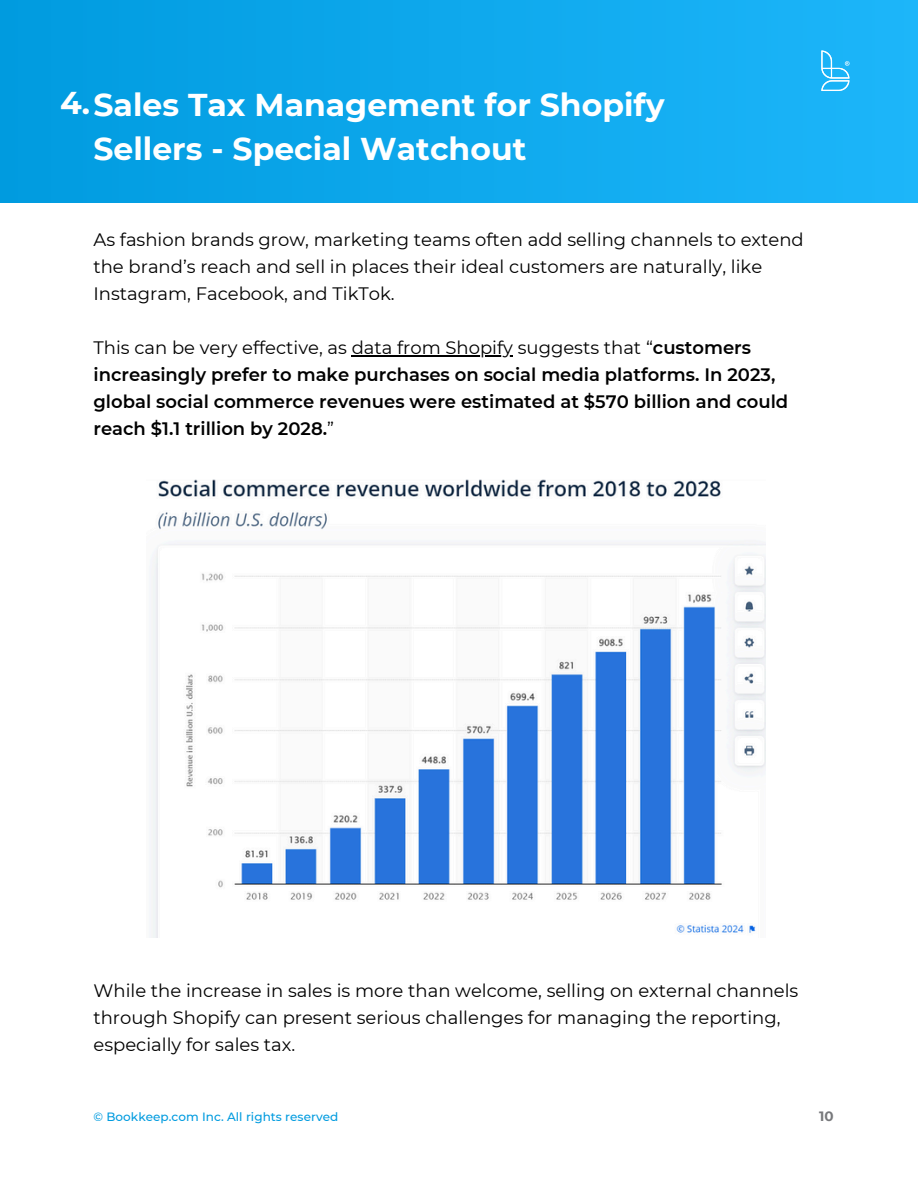
<style>
.page{position:relative;width:918px;height:1188px;background:#fff}
.page>*{position:absolute;margin:0;border:0;box-sizing:border-box;transform-origin:0 0}
.t1{font:700 31.5px "Montserrat";color:#fff}
.t2{font:18px/27px "Montserrat";color:#000}
.t3{font:600 18px/27px "Montserrat";color:#000}
.t4{font:700 13.5px "Montserrat";color:#77787b}
.t5{font:500 12px "Montserrat";letter-spacing:.005em;color:#009bdf}
.s1{font-weight:600}
.s2{font-weight:400}
</style>
<div class="page">
<div style="left:0;top:0;width:918px;height:203px;background:linear-gradient(to right,#009bdf,#1db6fa)"></div>
<svg style="left:821px;top:50px;width:29px;height:41px"></svg>
<img style="left:152px;top:480px;width:613px;height:457px">
<hr style="left:352px;top:355px;width:161px;height:1px;background:#000">
<h2 class="t1" style="left:60px;top:86px;width:606px">4.Sales Tax Management for Shopify</h2>
<p class="t1" style="left:94px;top:129px;width:434px">Sellers - Special Watchout</p>
<h1 class="t2" style="left:94px;top:226px;width:712px">As fashion brands grow, marketing teams often add selling channels to extend the brand’s reach and sell in places their ideal customers are naturally, like<br>Instagram, Facebook, and TikTok.</h1>
<p class="t2" style="left:94px;top:334px;width:659px">This can be very effective, as data from Shopify suggests that “<span class="s1">customers</span></p>
<h2 class="t3" style="left:94px;top:361px;width:696px">increasingly prefer to make purchases on social media platforms. In 2023, global social commerce revenues were estimated at $570 billion and could reach $1.1 trillion by 2028.<span class="s2">”</span></h2>
<h2 class="t2" style="left:94px;top:977px;width:706px">While the increase in sales is more than welcome, selling on external channels through Shopify can present serious challenges for managing the reporting, especially for sales tax.</h2>
<p class="t5" style="left:94px;top:1109px;width:246px">© Bookkeep.com Inc. All rights reserved</p>
<p class="t4" style="left:819px;top:1107px;width:16px">10</p>
</div>
